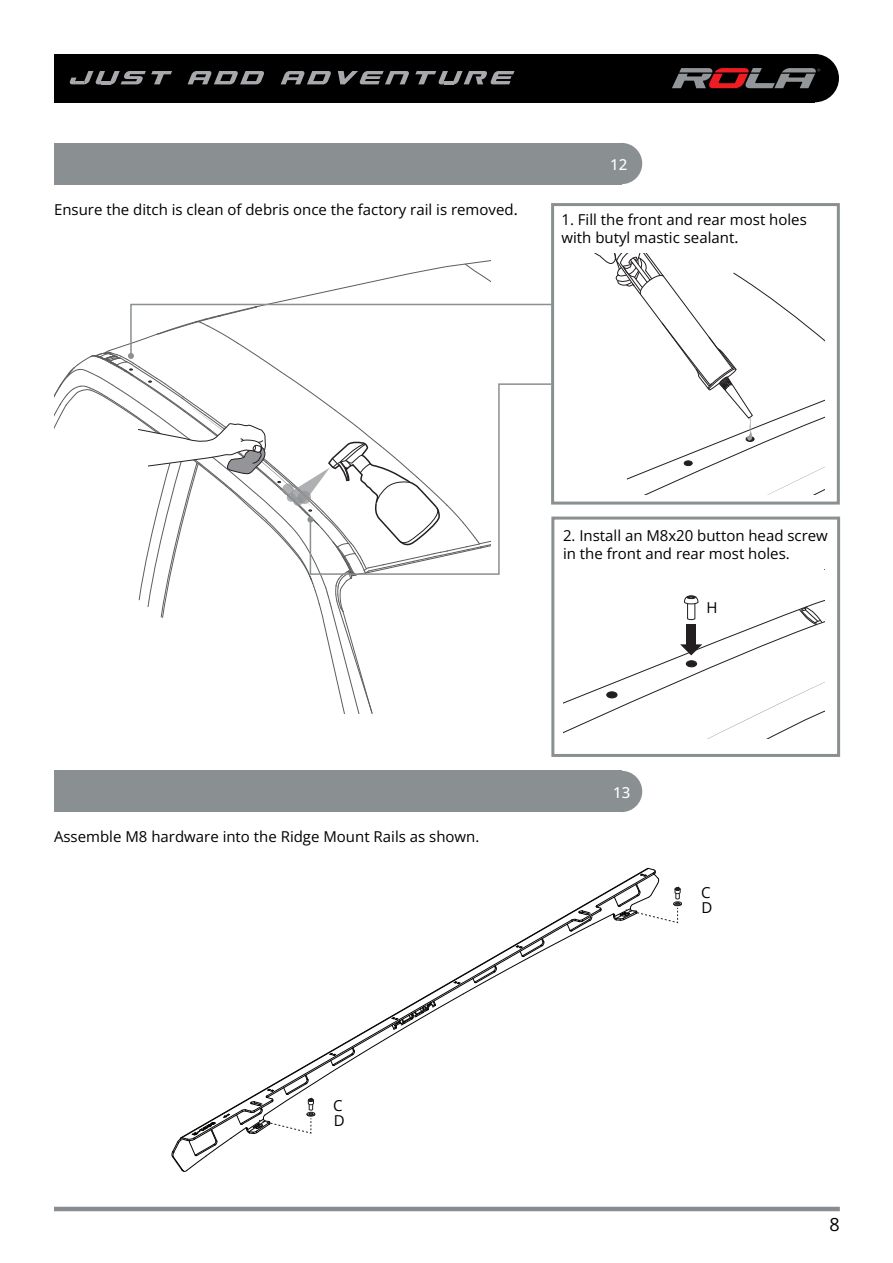
<style>
.page{position:relative;width:893px;height:1263px;background:#fff}
.page>*{position:absolute;margin:0;border:0;box-sizing:border-box;transform-origin:0 0}
.t1{font:18px "Open Sans";color:#000001}
.t2{font:15px/18px "Open Sans";color:#000001}
.t3{font:500 15px "Open Sans";color:#fff}
.s1{font-weight:500}
</style>
<div class="page">
<div style="left:54px;top:54px;width:761px;height:48px;background:#000001"></div>
<div style="left:791px;top:54px;width:48px;height:48px;background:#000;border-radius:50%"></div>
<hr style="left:54px;top:1207px;width:786px;height:4px;background:#888d91">
<svg style="left:415px;top:71px;width:99px;height:13px"></svg>
<svg style="left:338px;top:71px;width:71px;height:13px"></svg>
<svg style="left:281px;top:71px;width:50px;height:13px"></svg>
<svg style="left:188px;top:71px;width:76px;height:13px"></svg>
<svg style="left:70px;top:71px;width:102px;height:13px"></svg>
<svg style="left:672px;top:68px;width:148px;height:20px"></svg>
<div style="left:54px;top:143px;width:568px;height:41px;background:#8a8f92"></div>
<div style="left:601px;top:143px;width:41px;height:41px;background:#8a8f92;border-radius:50%"></div>
<div style="left:54px;top:771px;width:568px;height:41px;background:#8a8f92"></div>
<div style="left:601px;top:771px;width:41px;height:41px;background:#8a8f92;border-radius:50%"></div>
<svg style="left:172px;top:868px;width:510px;height:304px"></svg>
<svg style="left:563px;top:595px;width:262px;height:144px"></svg>
<div style="left:686px;top:625px;width:10px;height:23px;background:#231f20"></div>
<svg style="left:54px;top:260px;width:499px;height:453px"></svg>
<div style="left:551px;top:203px;width:289px;height:302px;border:3px solid #8a8f92"></div>
<svg style="left:595px;top:254px;width:230px;height:240px"></svg>
<div style="left:551px;top:517px;width:289px;height:240px;border:3px solid #8a8f92"></div>
<p class="t2" style="left:54px;top:200px;width:465px">Ensure the ditch is clean of debris once the factory rail is removed<span class="s1">.</span></p>
<p class="t3" style="left:610px;top:154px;width:19px">12</p>
<p class="t2" style="left:561px;top:210px;width:247px">1. Fill the front and rear most holes with butyl mastic sealant<span class="s1">.</span></p>
<p class="t2" style="left:54px;top:828px;width:427px">Assemble M8 hardware into the Ridge Mount Rails as shown.</p>
<p class="t2" style="left:333px;top:1097px;width:13px;line-height:15.1px">C<br>D</p>
<p class="t2" style="left:563px;top:526px;width:266px">2. Install an M8x20 button head screw in the front and rear most holes.</p>
<p class="t3" style="left:613px;top:782px;width:19px">13</p>
<p class="t2" style="left:706px;top:599px;width:13px">H</p>
<p class="t2" style="left:701px;top:884px;width:13px;line-height:15.8px">C<br>D</p>
<p class="t1" style="left:829px;top:1212px;width:12px">8</p>
</div>
